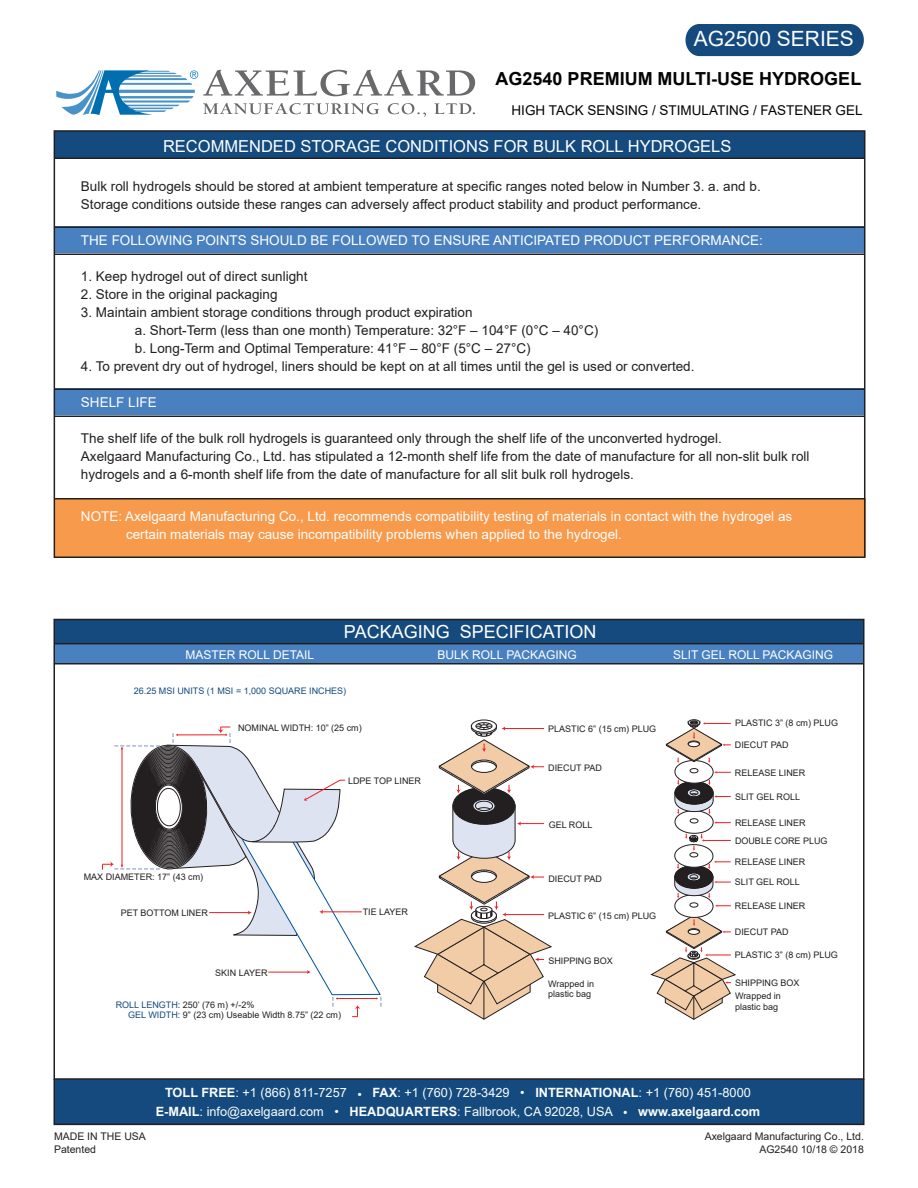
<style>
.page{position:relative;width:918px;height:1188px;background:#fff}
.page>*{position:absolute;margin:0;border:0;box-sizing:border-box;transform-origin:0 0}
.t1{font:21px "Arial";color:#fbfcfc}
.t2{font:700 18px "Arial";color:#040503}
.t3{font:18px "Arial";color:#fff}
.t4{font:16.5px "Arial";color:#fff}
.t5{font:13.5px/18px "Arial";color:#231f20}
.t6{font:13.5px/18px "Arial";color:#fdfdfd}
.t7{font:13.5px "Arial";color:#fff}
.t8{font:13.5px "Arial";color:#040503}
.t9{font:12.75px/18px "Arial";color:#fbfcfc;text-align:center}
.t10{font:12px "Arial";color:#fff}
.t11{font:10.5px/13.5px "Arial";color:#231f20;text-align:right}
.t12{font:9px/10.5px "Arial";color:#231f20}
.t13{font:9px "Arial";color:#144a7e}
.s1{color:#144a7e}
.s2{font-weight:700}
</style>
<div class="page">
<div style="left:54px;top:499px;width:811px;height:58px;background:#f79a4c"></div>
<div style="left:55px;top:1079px;width:809px;height:46px;background:#144a7e"></div>
<div style="left:54px;top:226px;width:811px;height:28px;background:#4980c0"></div>
<div style="left:54px;top:644px;width:810px;height:20px;background:#4980c0"></div>
<div style="left:54px;top:620px;width:810px;height:23px;background:#144a7e"></div>
<div style="left:54px;top:388px;width:811px;height:28px;background:#4980c0"></div>
<hr style="left:54px;top:388px;width:811px;height:2px;background:#231f21">
<hr style="left:54px;top:416px;width:811px;height:1px;background:#231f21">
<div style="left:54px;top:131px;width:811px;height:27px;background:#144a7e"></div>
<hr style="left:54px;top:158px;width:811px;height:1px;background:#231f21">
<div style="left:54px;top:130px;width:811px;height:428px;border:2px solid #231f20"></div>
<hr style="left:55px;top:498px;width:810px;height:2px;background:#231f21">
<hr style="left:54px;top:226px;width:811px;height:2px;background:#231f21">
<hr style="left:54px;top:254px;width:811px;height:1px;background:#231f21">
<div style="left:686px;top:24px;width:178px;height:32px;background:#144a7e"></div>
<svg style="left:56px;top:70px;width:419px;height:47px"></svg>
<svg style="left:651px;top:719px;width:85px;height:301px"></svg>
<svg style="left:414px;top:720px;width:138px;height:300px"></svg>
<svg style="left:102px;top:727px;width:280px;height:290px"></svg>
<div style="left:53px;top:1078px;width:812px;height:47px;border:2px solid #231f21"></div>
<hr style="left:54px;top:663px;width:810px;height:1px;background:#231f21">
<hr style="left:54px;top:643px;width:810px;height:1px;background:#231f21">
<div style="left:53px;top:619px;width:812px;height:461px;border:2px solid #231f21"></div>
<h1 class="t1" style="left:694px;top:24px;width:161px">AG2500 SERIES</h1>
<h2 class="t2" style="left:496px;top:66px;width:367px">AG2540 PREMIUM MULTI-USE HYDROGEL</h2>
<p class="t8" style="left:512px;top:101px;width:353px">HIGH TACK SENSING / STIMULATING / FASTENER GEL</p>
<p class="t4" style="left:163px;top:134px;width:570px">RECOMMENDED STORAGE CONDITIONS FOR BULK ROLL HYDROGELS</p>
<p class="t5" style="left:81px;top:177px;width:681px">Bulk roll hydrogels should be stored at ambient temperature at specific ranges noted below in Number 3. a. and b.<br>Storage conditions outside these ranges can adversely affect product stability and product performance.</p>
<p class="t7" style="left:81px;top:231px;width:684px">THE FOLLOWING POINTS SHOULD BE FOLLOWED TO ENSURE ANTICIPATED PRODUCT PERFORMANCE:</p>
<p class="t5" style="left:81px;top:267px;width:228px">1. Keep hydrogel out of direct sunlight</p>
<p class="t5" style="left:81px;top:285px;width:198px">2. Store in the original packaging</p>
<p class="t5" style="left:135px;top:303px;width:465px;text-indent:-54px">3. Maintain ambient storage conditions through product expiration<br>a. Short-Term (less than one month) Temperature: 32°F – 104°F (0°C – 40°C) b. Long-Term and Optimal Temperature: 41°F – 80°F (5°C – 27°C)</p>
<p class="t5" style="left:81px;top:357px;width:615px">4. To prevent dry out of hydrogel, liners should be kept on at all times until the gel is used or converted.</p>
<p class="t7" style="left:81px;top:393px;width:77px">SHELF LIFE</p>
<p class="t5" style="left:81px;top:429px;width:730px">The shelf life of the bulk roll hydrogels is guaranteed only through the shelf life of the unconverted hydrogel.<br>Axelgaard Manufacturing Co., Ltd. has stipulated a 12-month shelf life from the date of manufacture for all non-slit bulk roll hydrogels and a 6-month shelf life from the date of manufacture for all slit bulk roll hydrogels.</p>
<p class="t6" style="left:126px;top:507px;width:668px;text-indent:-45px">NOTE: Axelgaard Manufacturing Co., Ltd. recommends compatibility testing of materials in contact with the hydrogel as certain materials may cause incompatibility problems when applied to the hydrogel.</p>
<h2 class="t3" style="left:344px;top:619px;width:254px">PACKAGING SPECIFICATION</h2>
<p class="t10" style="left:186px;top:646px;width:130px">MASTER ROLL DETAIL</p>
<p class="t10" style="left:438px;top:646px;width:141px">BULK ROLL PACKAGING</p>
<p class="t10" style="left:673px;top:646px;width:162px">SLIT GEL ROLL PACKAGING</p>
<p class="t13" style="left:134px;top:685px;width:214px">26.25 MSI UNITS (1 MSI = 1,000 SQUARE INCHES)</p>
<p class="t12" style="left:238px;top:722px;width:125px">NOMINAL WIDTH: 10” (25 cm)</p>
<p class="t12" style="left:348px;top:775px;width:75px">LDPE TOP LINER</p>
<p class="t12" style="left:84px;top:872px;width:121px">MAX DIAMETER: 17” (43 cm)</p>
<p class="t12" style="left:121px;top:908px;width:89px">PET BOTTOM LINER</p>
<p class="t12" style="left:215px;top:967px;width:54px">SKIN LAYER</p>
<p class="t12" style="left:116px;top:1000px;width:140px"><span class="s1">ROLL LENGTH</span>: 250’ (76 m) +/-2%</p>
<p class="t12" style="left:128px;top:1010px;width:214px"><span class="s1">GEL WIDTH</span>: 9” (23 cm) Useable Width 8.75” (22 cm)</p>
<p class="t12" style="left:363px;top:907px;width:47px">TIE LAYER</p>
<p class="t12" style="left:548px;top:723px;width:110px">PLASTIC 6” (15 cm) PLUG</p>
<p class="t12" style="left:735px;top:718px;width:105px">PLASTIC 3” (8 cm) PLUG</p>
<p class="t12" style="left:735px;top:740px;width:55px">DIECUT PAD</p>
<p class="t12" style="left:548px;top:762px;width:55px">DIECUT PAD</p>
<p class="t12" style="left:735px;top:767px;width:72px">RELEASE LINER</p>
<p class="t12" style="left:735px;top:791px;width:67px">SLIT GEL ROLL</p>
<p class="t12" style="left:549px;top:819px;width:45px">GEL ROLL</p>
<p class="t12" style="left:735px;top:817px;width:72px">RELEASE LINER</p>
<p class="t12" style="left:735px;top:835px;width:94px">DOUBLE CORE PLUG</p>
<p class="t12" style="left:735px;top:857px;width:72px">RELEASE LINER</p>
<p class="t12" style="left:548px;top:873px;width:55px">DIECUT PAD</p>
<p class="t12" style="left:735px;top:877px;width:67px">SLIT GEL ROLL</p>
<p class="t12" style="left:735px;top:900px;width:72px">RELEASE LINER</p>
<p class="t12" style="left:548px;top:910px;width:110px">PLASTIC 6” (15 cm) PLUG</p>
<p class="t12" style="left:735px;top:926px;width:55px">DIECUT PAD</p>
<p class="t12" style="left:548px;top:956px;width:66px">SHIPPING BOX</p>
<p class="t12" style="left:735px;top:949px;width:105px">PLASTIC 3” (8 cm) PLUG</p>
<p class="t12" style="left:548px;top:978px;width:47px">Wrapped in plastic bag</p>
<p class="t12" style="left:735px;top:977px;width:66px">SHIPPING BOX</p>
<p class="t12" style="left:735px;top:991px;width:47px">Wrapped in plastic bag</p>
<p class="t11" style="left:54px;top:1129px;width:93px;text-align:left">MADE IN THE USA<br>Patented</p>
<p class="t9" style="left:156px;top:1084px;width:606px"><span class="s2">TOLL FREE</span>: +1 (866) 811-7257 • <span class="s2">FAX</span>: +1 (760) 728-3429 • <span class="s2">INTERNATIONAL</span>: +1 (760) 451-8000<br><span class="s2">E-MAIL</span>: info@axelgaard.com • <span class="s2">HEADQUARTERS</span>: Fallbrook, CA 92028, USA • <span class="s2">www.axelgaard.com</span></p>
<p class="t11" style="left:705px;top:1129px;width:161px">Axelgaard Manufacturing Co., Ltd.<br>AG2540 10/18 © 2018</p>
</div>
